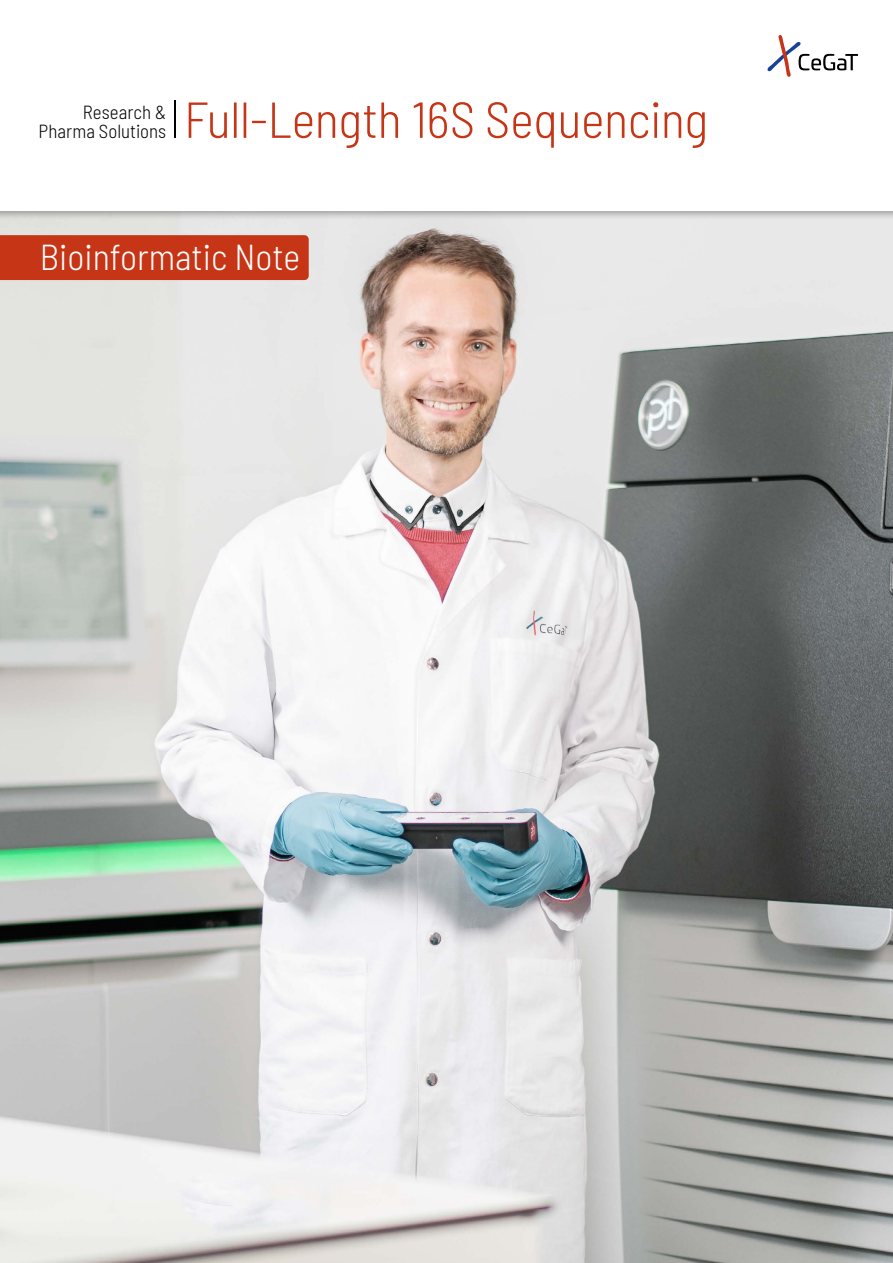
<style>
.page{position:relative;width:893px;height:1263px;background:#fff}
.page>*{position:absolute;margin:0;border:0;box-sizing:border-box;transform-origin:0 0}
.t1{font:300 semi-condensed 50.55px "Barlow";letter-spacing:-.01em;color:#c73517}
.t2{font:300 semi-condensed 36px "Barlow";color:#fff}
.t3{font:300 semi-condensed 18.9px/18.9px "Barlow";color:#000;text-align:right}
</style>
<div class="page">
<img style="left:0;top:221px;width:893px;height:1042px">
<div style="left:0;top:0;width:893px;height:221px;background:#000;opacity:.3"></div>
<div style="left:0;top:0;width:893px;height:211px;background:#fff"></div>
<svg style="left:767px;top:35px;width:91px;height:42px"></svg>
<hr style="left:175px;top:100px;width:1px;height:38px;background:#000">
<div style="left:0;top:235px;width:309px;height:45px;background:#c73517"></div>
<p class="t3" style="left:38px;top:104px;width:129px">Research &amp;<br>Pharma Solutions</p>
<p class="t1" style="left:184px;top:99px;width:525px">Full-Length 16S Sequencing</p>
<p class="t2" style="left:40px;top:243px;width:262px">Bioinformatic Note</p>
</div>
